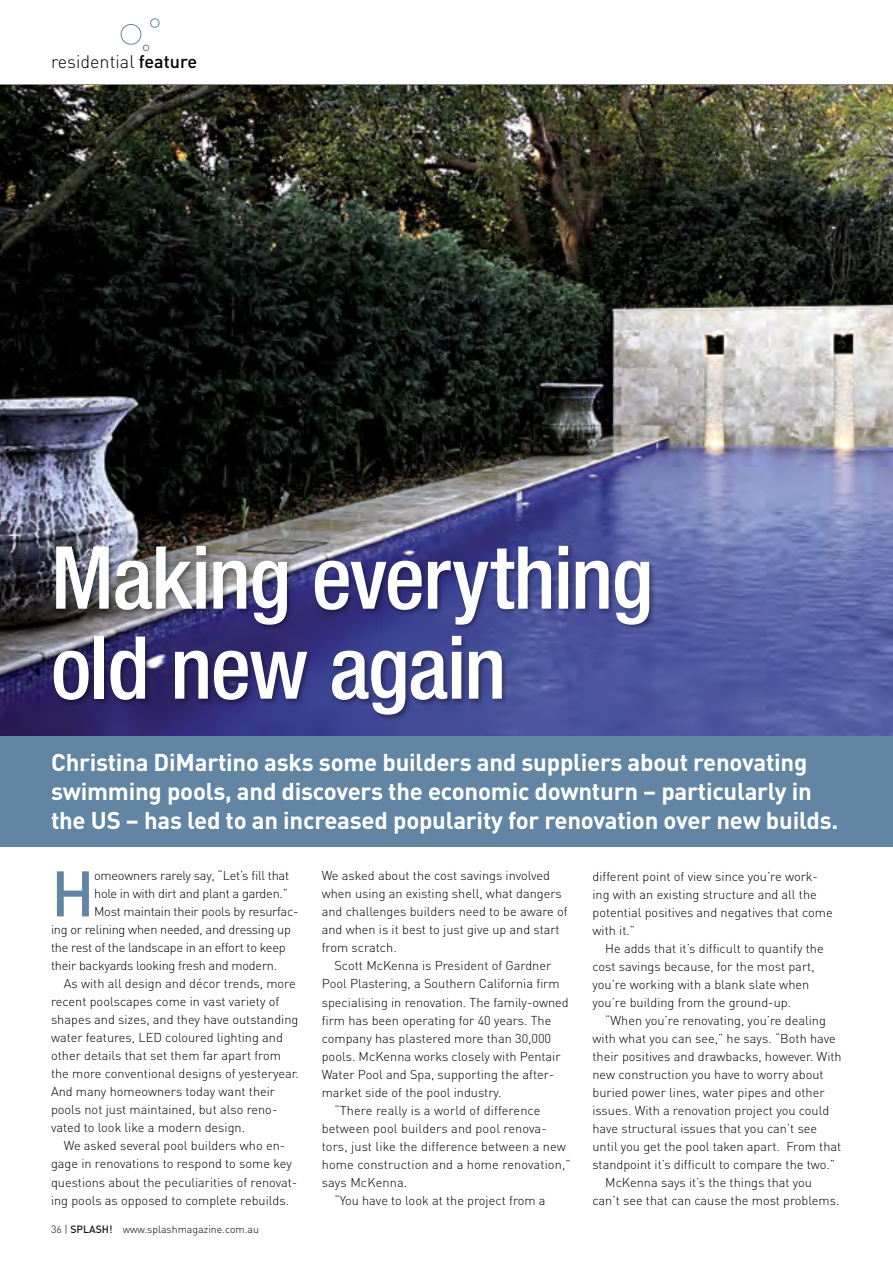
<style>
.page{position:relative;width:893px;height:1263px;background:#fff}
.page>*{position:absolute;margin:0;border:0;box-sizing:border-box;transform-origin:0 0}
.t1{font:500 condensed 87px/90px "Helvetica Neue";letter-spacing:-.02em;color:#fff}
.t2{font:500 63.3px "DIN";color:#6185a2}
.t3{font:700 24px/28.8px "DIN";letter-spacing:-.01em;color:#fff}
.t4{font:300 18px "DIN";color:#000}
.t5{font:300 12.75px/18px "DIN";color:#000}
.t6{font:300 12.75px "DIN";letter-spacing:-.02em;color:#000}
.t7{font:300 10.5px "DIN";color:#000}
.s1{font-family:"DIN Medium Alternate";font-weight:400}
.s2{font-family:"DIN Medium Alternate";font-weight:400;color:#16161a}
</style>
<div class="page">
<svg style="left:143px;top:45px;width:6px;height:6px"></svg>
<div style="left:121px;top:24px;width:20px;height:21px;border:1px solid #6185a2;border-radius:50%"></div>
<div style="left:150px;top:18px;width:9px;height:10px;border:1px solid #6185a2;border-radius:50%"></div>
<img style="left:0;top:85px;width:893px;height:651px">
<div style="left:52px;top:543px;width:604px;height:178px;background:#000;opacity:.4"></div>
<div style="left:0;top:736px;width:893px;height:110px;background:#6185a2"></div>
<h3 class="t4" style="left:51px;top:50px;width:148px">residential <span class="s1">feature</span></h3>
<h1 class="t1" style="left:51px;top:532px;width:603px">Making everything old new again</h1>
<h3 class="t3" style="left:51px;top:747px;width:789px">Christina DiMartino asks some builders and suppliers about renovating swimming pools, and discovers the economic downturn – particularly in the US – has led to an increased popularity for renovation over new builds.</h3>
<h2 class="t2" style="left:51px;top:853px;width:45px">H</h2>
<p class="t6" style="left:94px;top:868px;width:197px">omeowners rarely say, “Let’s fill that</p>
<p class="t6" style="left:94px;top:886px;width:195px">hole in with dirt and plant a garden.”</p>
<p class="t6" style="left:94px;top:904px;width:206px">Most maintain their pools by resurfac-</p>
<p class="t6" style="left:51px;top:922px;width:242px">ing or relining when needed, and dressing up</p>
<p class="t6" style="left:51px;top:940px;width:236px">the rest of the landscape in an effort to keep</p>
<p class="t6" style="left:51px;top:958px;width:228px">their backyards looking fresh and modern.</p>
<p class="t5" style="left:64px;top:975px;width:233px">As with all design and décor trends, more</p>
<p class="t5" style="left:51px;top:993px;width:230px">recent poolscapes come in vast variety of</p>
<p class="t5" style="left:51px;top:1011px;width:249px">shapes and sizes, and they have outstanding</p>
<p class="t5" style="left:51px;top:1029px;width:233px">water features, LED coloured lighting and</p>
<p class="t5" style="left:51px;top:1047px;width:231px">other details that set them far apart from</p>
<p class="t5" style="left:51px;top:1065px;width:249px">the more conventional designs of yesteryear.</p>
<p class="t5" style="left:51px;top:1083px;width:226px">And many homeowners today want their</p>
<p class="t5" style="left:51px;top:1101px;width:228px">pools not just maintained, but also reno-</p>
<p class="t5" style="left:51px;top:1119px;width:196px">vated to look like a modern design.</p>
<p class="t5" style="left:64px;top:1137px;width:223px">We asked several pool builders who en-</p>
<p class="t5" style="left:51px;top:1155px;width:242px">gage in renovations to respond to some key</p>
<p class="t5" style="left:51px;top:1173px;width:248px">questions about the peculiarities of renovat-</p>
<p class="t5" style="left:51px;top:1191px;width:239px">ing pools as opposed to complete rebuilds.</p>
<p class="t7" style="left:51px;top:1223px;width:209px">36 | <span class="s2">SPLASH!</span> www.splashmagazine.com.au</p>
<p class="t5" style="left:322px;top:867px;width:248px">We asked about the cost savings involved when using an existing shell, what dangers and challenges builders need to be aware of and when is it best to just give up and start from scratch.</p>
<p class="t5" style="left:334px;top:957px;width:218px">Scott McKenna is President of Gardner</p>
<p class="t5" style="left:322px;top:975px;width:239px">Pool Plastering, a Southern California firm</p>
<p class="t5" style="left:322px;top:993px;width:249px">specialising in renovation. The family-owned</p>
<p class="t5" style="left:322px;top:1011px;width:231px">firm has been operating for 40 years. The</p>
<p class="t5" style="left:322px;top:1029px;width:231px">company has plastered more than 30,000</p>
<p class="t5" style="left:322px;top:1047px;width:240px">pools. McKenna works closely with Pentair</p>
<p class="t5" style="left:322px;top:1065px;width:234px">Water Pool and Spa, supporting the after-</p>
<p class="t5" style="left:322px;top:1083px;width:181px">market side of the pool industry.</p>
<p class="t5" style="left:334px;top:1101px;width:207px">“There really is a world of difference</p>
<p class="t5" style="left:322px;top:1119px;width:227px">between pool builders and pool renova-</p>
<p class="t5" style="left:322px;top:1137px;width:246px">tors, just like the difference between a new</p>
<p class="t5" style="left:322px;top:1155px;width:250px">home construction and a home renovation,”</p>
<p class="t5" style="left:322px;top:1173px;width:87px">says McKenna.</p>
<p class="t5" style="left:334px;top:1191px;width:213px">“You have to look at the project from a</p>
<p class="t5" style="left:592px;top:867px;width:242px">different point of view since you’re work&shy;ing with an existing structure and all the potential positives and negatives that come with it.”</p>
<p class="t5" style="left:592px;top:939px;width:233px;text-indent:13px">He adds that it’s difficult to quantify the cost savings because, for the most part, you’re working with a blank slate when you’re building from the ground-up.</p>
<p class="t5" style="left:605px;top:1011px;width:222px">“When you’re renovating, you’re dealing</p>
<p class="t5" style="left:592px;top:1029px;width:245px">with what you can see,” he says. “Both have</p>
<p class="t5" style="left:592px;top:1047px;width:251px">their positives and drawbacks, however. With</p>
<p class="t5" style="left:592px;top:1065px;width:233px">new construction you have to worry about</p>
<p class="t5" style="left:592px;top:1083px;width:234px">buried power lines, water pipes and other</p>
<p class="t5" style="left:592px;top:1101px;width:238px">issues. With a renovation project you could</p>
<p class="t5" style="left:592px;top:1119px;width:226px">have structural issues that you can’t see</p>
<p class="t5" style="left:592px;top:1137px;width:250px">until you get the pool taken apart. From that</p>
<p class="t5" style="left:592px;top:1155px;width:244px">standpoint it’s difficult to compare the two.”</p>
<p class="t5" style="left:605px;top:1173px;width:208px">McKenna says it’s the things that you</p>
<p class="t5" style="left:592px;top:1191px;width:248px">can’t see that can cause the most problems.</p>
</div>
